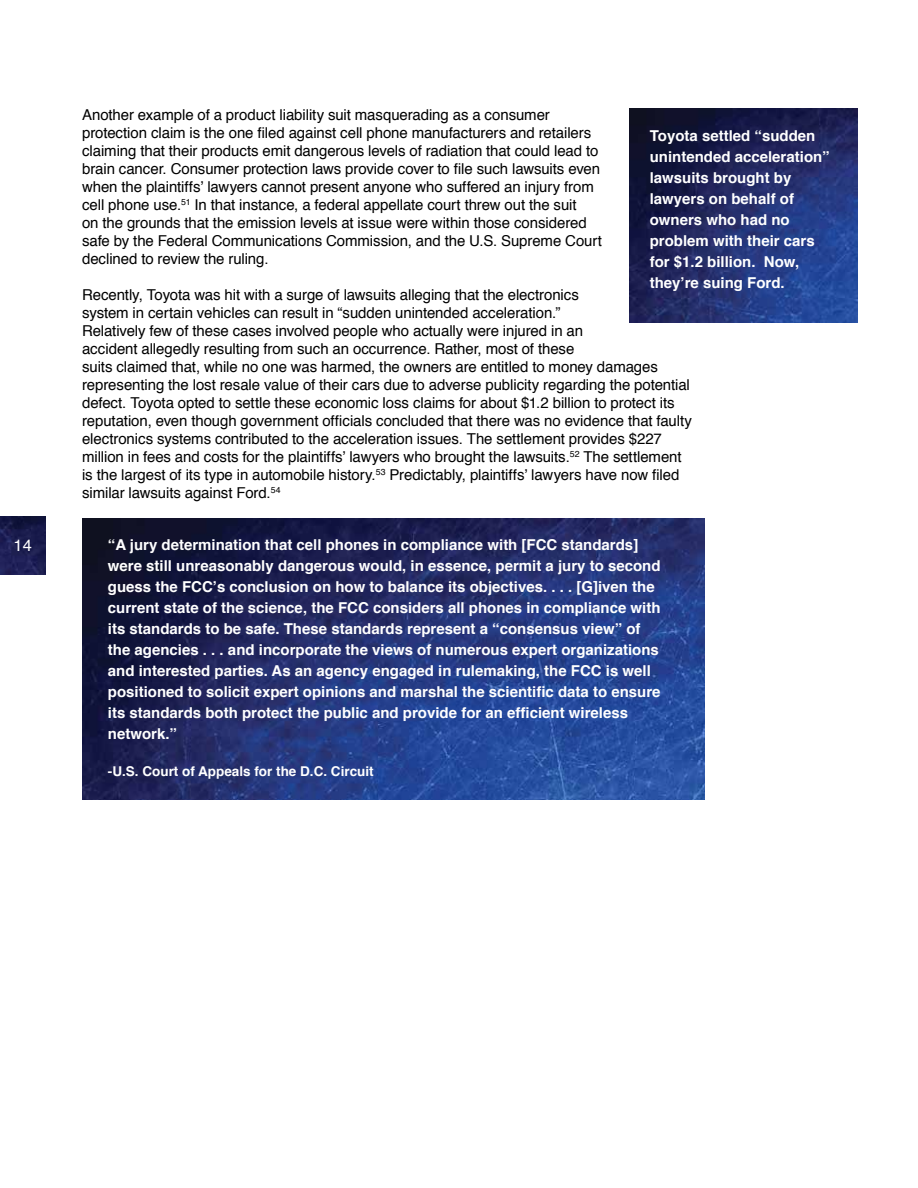
<style>
.page{position:relative;width:918px;height:1188px;background:#fff}
.page>*{position:absolute;margin:0;border:0;box-sizing:border-box;transform-origin:0 0}
.t1{font:16.5px "Helvetica";color:#fff}
.t2{font:15px/18px "Helvetica";letter-spacing:-.005em;color:#000}
.t3{font:700 15px/21px "Helvetica";color:#fff}
.t4{font:700 13.5px "Helvetica";color:#fff}
</style>
<div class="page">
<img style="left:0;top:517px;width:45px;height:58px">
<img style="left:82px;top:519px;width:622px;height:280px">
<img style="left:630px;top:108px;width:228px;height:215px">
<p class="t1" style="left:14px;top:533px;width:20px">14</p>
<p class="t2" style="left:82px;top:106px;width:521px">Another example of a product liability suit masquerading as a consumer protection claim is the one filed against cell phone manufacturers and retailers claiming that their products emit dangerous levels of radiation that could lead to brain cancer. Consumer protection laws provide cover to file such lawsuits even when the plaintiffs’ lawyers cannot present anyone who suffered an injury from cell phone use.<sup>51</sup> In that instance, a federal appellate court threw out the suit<br>on the grounds that the emission levels at issue were within those considered safe by the Federal Communications Commission, and the U.S. Supreme Court declined to review the ruling.</p>
<p class="t2" style="left:82px;top:286px;width:611px">Recently, Toyota was hit with a surge of lawsuits alleging that the electronics<br>system in certain vehicles can result in “sudden unintended acceleration.”<br>Relatively few of these cases involved people who actually were injured in an<br>accident allegedly resulting from such an occurrence. Rather, most of these<br>suits claimed that, while no one was harmed, the owners are entitled to money damages representing the lost resale value of their cars due to adverse publicity regarding the potential defect. Toyota opted to settle these economic loss claims for about $1.2 billion to protect its reputation, even though government officials concluded that there was no evidence that faulty electronics systems contributed to the acceleration issues. The settlement provides $227 million in fees and costs for the plaintiffs’ lawyers who brought the lawsuits.<sup>52</sup> The settlement is the largest of its type in automobile history.<sup>53</sup> Predictably, plaintiffs’ lawyers have now filed similar lawsuits against Ford.<sup>54</sup></p>
<p class="t3" style="left:108px;top:534px;width:554px">“A jury determination that cell phones in compliance with [FCC standards] were still unreasonably dangerous would, in essence, permit a jury to second guess the FCC’s conclusion on how to balance its objectives. . . . [G]iven the current state of the science, the FCC considers all phones in compliance with its standards to be safe. These standards represent a “consensus view” of the agencies . . . and incorporate the views of numerous expert organizations and interested parties. As an agency engaged in rulemaking, the FCC is well positioned to solicit expert opinions and marshal the scientific data to ensure its standards both protect the public and provide for an efficient wireless network.”</p>
<p class="t4" style="left:108px;top:761px;width:267px">-U.S. Court of Appeals for the D.C. Circuit</p>
<p class="t3" style="left:650px;top:125px;width:182px">Toyota settled “sudden unintended acceleration” lawsuits brought by lawyers on behalf of owners who had no problem with their cars for $1.2 billion. Now, they’re suing Ford.</p>
</div>
